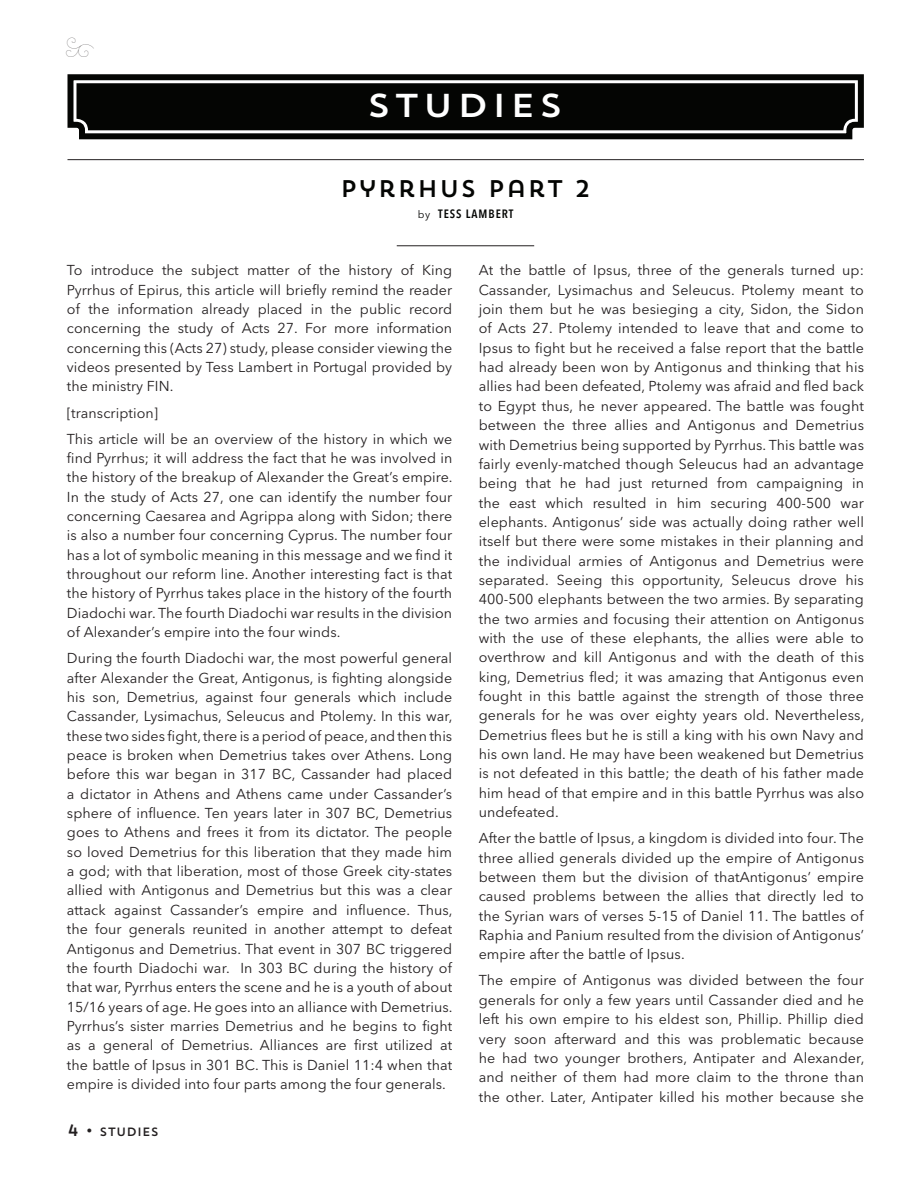
<style>
.page{position:relative;width:918px;height:1188px;background:#fff}
.page>*{position:absolute;margin:0;border:0;box-sizing:border-box;transform-origin:0 0}
.Mail_Title{font:33px "Trend Sans One";letter-spacing:.08em;color:#fff;scale:1.1 1}
.FP_Main_Title{font:24px "Trend Sans One";letter-spacing:.03em;color:#040503}
.Body{font:14.25px/19.4px "Avenir Next LT Pro";letter-spacing:.005em;color:#231f20;text-align:justify}
.FP_Main_Title-2{font:600 condensed 12px "Avenir Next LT Pro";letter-spacing:.08em;color:#040503}
.t1{font:12px "Trend Sans One";color:#231f20}
.s1{font-weight:400;font-stretch:normal;font-size:10.5px}
.s2{font-size:16.5px}
.s3{font-size:15px}
</style>
<div class="page">
<hr style="left:68px;top:159px;width:796px;height:1px;background:#231f20">
<svg style="left:67px;top:74px;width:797px;height:66px"></svg>
<div style="left:76px;top:83px;width:779px;height:47px;background:#040503"></div>
<hr style="left:397px;top:246px;width:137px;height:1px;background:#231f20">
<p class="Mail_Title" style="left:367px;top:84px;width:180px">STUDIES</p>
<p class="FP_Main_Title" style="left:340px;top:173px;width:252px">PYRRHUS PART 2</p>
<p class="FP_Main_Title-2" style="left:418px;top:206px;width:97px"><span class="s1">by</span> TESS LAMBERT</p>
<p class="Body" style="left:67px;top:261px;width:387px">To introduce the subject matter of the history of King Pyrrhus of Epirus, this article will briefly remind the reader of the information already placed in the public record concerning the study of Acts 27. For more information concerning this (Acts 27) study, please consider viewing the videos presented by Tess Lambert in Portugal provided by the ministry FIN.</p>
<p class="Body" style="left:67px;top:403px;width:93px">[transcription]</p>
<p class="Body" style="left:67px;top:429px;width:387px">This article will be an overview of the history in which we find Pyrrhus; it will address the fact that he was involved in the history of the breakup of Alexander the Great’s empire.<br>In the study of Acts 27, one can identify the number four concerning Caesarea and Agrippa along with Sidon; there is also a number four concerning Cyprus. The number four has a lot of symbolic meaning in this message and we find it throughout our reform line. Another interesting fact is that the history of Pyrrhus takes place in the history of the fourth Diadochi war. The fourth Diadochi war results in the division of Alexander’s empire into the four winds.</p>
<p class="Body" style="left:67px;top:649px;width:387px">During the fourth Diadochi war, the most powerful general after Alexander the Great, Antigonus, is fighting alongside his son, Demetrius, against four generals which include Cassander, Lysimachus, Seleucus and Ptolemy. In this war, these two sides fight, there is a period of peace, and then this peace is broken when Demetrius takes over Athens. Long before this war began in 317 BC, Cassander had placed a dictator in Athens and Athens came under Cassander’s sphere of influence. Ten years later in 307 BC, Demetrius goes to Athens and frees it from its dictator. The people so loved Demetrius for this liberation that they made him a god; with that liberation, most of those Greek city-states allied with Antigonus and Demetrius but this was a clear attack against Cassander’s empire and influence. Thus, the four generals reunited in another attempt to defeat Antigonus and Demetrius. That event in 307 BC triggered the fourth Diadochi war. In 303 BC during the history of that war, Pyrrhus enters the scene and he is a youth of about 15/16 years of age. He goes into an alliance with Demetrius.<br>Pyrrhus’s sister marries Demetrius and he begins to fight as a general of Demetrius. Alliances are first utilized at the battle of Ipsus in 301 BC. This is Daniel 11:4 when that empire is divided into four parts among the four generals.</p>
<p class="t1" style="left:68px;top:1124px;width:93px"><span class="s2">4</span> <span class="s3">•</span> STUDIES</p>
<p class="Body" style="left:479px;top:261px;width:387px">At the battle of Ipsus, three of the generals turned up:<br>Cassander, Lysimachus and Seleucus. Ptolemy meant to join them but he was besieging a city, Sidon, the Sidon of Acts 27. Ptolemy intended to leave that and come to Ipsus to fight but he received a false report that the battle had already been won by Antigonus and thinking that his allies had been defeated, Ptolemy was afraid and fled back to Egypt thus, he never appeared. The battle was fought between the three allies and Antigonus and Demetrius with Demetrius being supported by Pyrrhus. This battle was fairly evenly-matched though Seleucus had an advantage being that he had just returned from campaigning in the east which resulted in him securing 400-500 war elephants. Antigonus’ side was actually doing rather well itself but there were some mistakes in their planning and the individual armies of Antigonus and Demetrius were separated. Seeing this opportunity, Seleucus drove his 400-500 elephants between the two armies. By separating the two armies and focusing their attention on Antigonus with the use of these elephants, the allies were able to overthrow and kill Antigonus and with the death of this king, Demetrius fled; it was amazing that Antigonus even fought in this battle against the strength of those three generals for he was over eighty years old. Nevertheless, Demetrius flees but he is still a king with his own Navy and his own land. He may have been weakened but Demetrius is not defeated in this battle; the death of his father made him head of that empire and in this battle Pyrrhus was also undefeated.</p>
<p class="Body" style="left:479px;top:829px;width:387px">After the battle of Ipsus, a kingdom is divided into four. The three allied generals divided up the empire of Antigonus between them but the division of thatAntigonus’ empire caused problems between the allies that directly led to the Syrian wars of verses 5-15 of Daniel 11. The battles of Raphia and Panium resulted from the division of Antigonus’ empire after the battle of Ipsus.</p>
<p class="Body" style="left:479px;top:971px;width:387px">The empire of Antigonus was divided between the four generals for only a few years until Cassander died and he left his own empire to his eldest son, Phillip. Phillip died very soon afterward and this was problematic because he had two younger brothers, Antipater and Alexander, and neither of them had more claim to the throne than the other. Later, Antipater killed his mother because she</p>
</div>
